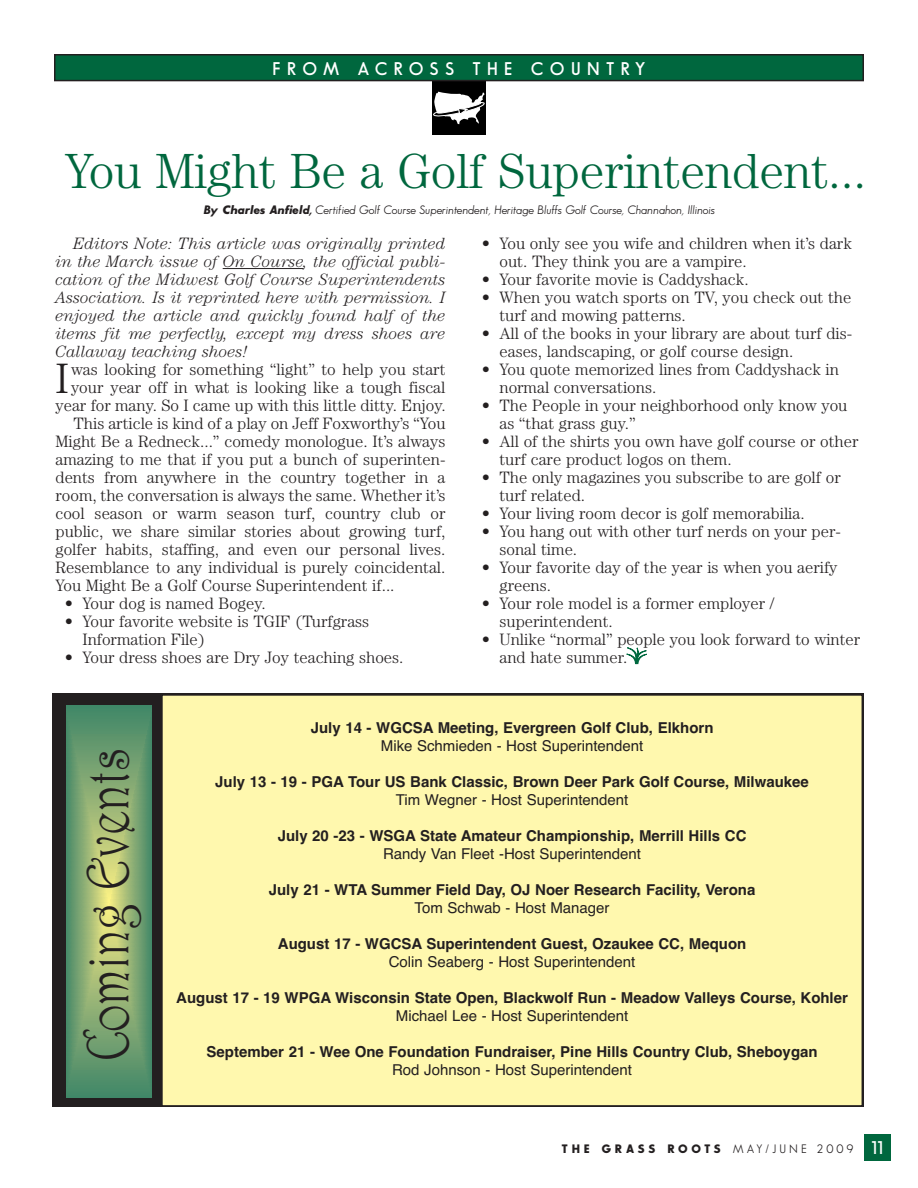
<style>
.page{position:relative;width:918px;height:1188px;background:#fff}
.page>*{position:absolute;margin:0;border:0;box-sizing:border-box;transform-origin:0 0}
.t1{font:60px "Harrington";color:#231f20;scale:.8 1}
.t2{font:300 49.5px "Century";letter-spacing:-.005em;color:#00673e}
.t3{font:300 42.6px "Century";color:#231f20}
.t4{font:600 18px "Sans Serif FLF";letter-spacing:.355em;color:#fff}
.t5{font:300 16.5px/18px "Century";color:#231f20}
.t6{font:italic 300 16.5px/18px "Century";color:#231f20;text-align:justify}
.t7{font:700 15px/18px "Helvetica";color:#231f20;text-align:center}
.t8{font:15px "Helvetica";color:#231f20}
.t9{font:italic 12px "Sans Serif FLF";color:#231f20}
.t10{font:700 12px "Sans Serif FLF";letter-spacing:.31em;color:#231f20}
.s1{font-weight:700}
.s2{font-weight:400}
.s3{font-weight:600;font-size:18px;color:#fff}
</style>
<div class="page">
<div style="left:864px;top:1134px;width:27px;height:27px;background:#00673e"></div>
<hr style="left:223px;top:268px;width:81px;height:1px;background:#231f20">
<svg style="left:626px;top:648px;width:21px;height:16px"></svg>
<div style="left:432px;top:81px;width:54px;height:54px;background:#000"></div>
<svg style="left:434px;top:91px;width:51px;height:33px"></svg>
<div style="left:55px;top:55px;width:808px;height:26px;background:#00673e"></div>
<div style="left:54px;top:54px;width:810px;height:27px;border:2px solid #231f20"></div>
<div style="left:53px;top:694px;width:811px;height:413px;background:#231f20"></div>
<svg style="left:67px;top:706px;width:84px;height:391px;background:#7da772"></svg>
<div style="left:162px;top:695px;width:700px;height:411px;background:#fff8ae"></div>
<div style="left:161px;top:694px;width:702px;height:413px;border:2px solid #231f20"></div>
<p class="t4" style="left:273px;top:61px;width:374px">FROM ACROSS THE COUNTRY</p>
<p class="t2" style="left:65px;top:154px;width:802px">You Might Be a Golf Superintendent...</p>
<p class="t9" style="left:203px;top:205px;width:513px"><span class="s1">By Charles Anfield,</span> Certified Golf Course Superintendent, Heritage Bluffs Golf Course, Channahon, Illinois</p>
<p class="t6" style="left:55px;top:236px;width:392px;text-indent:18px">Editors Note: This article was originally printed in the March issue of On Course, the official publi&shy;cation of the Midwest Golf Course Superintendents Association. Is it reprinted here with permission. I enjoyed the article and quickly found half of the items fit me perfectly, except my dress shoes are Callaway teaching shoes!</p>
<p class="t3" style="left:55px;top:364px;width:15px">I</p>
<p class="t5" style="left:71px;top:362px;width:376px">was looking for something “light” to help you start</p>
<p class="t5" style="left:71px;top:380px;width:376px">your year off in what is looking like a tough fiscal</p>
<p class="t5" style="left:55px;top:398px;width:392px">year for many. So I came up with this little ditty. Enjoy.</p>
<p class="t5" style="left:74px;top:416px;width:373px">This article is kind of a play on Jeff Foxworthy’s “You</p>
<p class="t5" style="left:55px;top:434px;width:392px">Might Be a Redneck...” comedy monologue. It’s always</p>
<p class="t5" style="left:55px;top:452px;width:392px">amazing to me that if you put a bunch of superinten-</p>
<p class="t5" style="left:55px;top:470px;width:391px">dents from anywhere in the country together in a</p>
<p class="t5" style="left:55px;top:488px;width:392px">room, the conversation is always the same. Whether it’s</p>
<p class="t5" style="left:55px;top:506px;width:392px">cool season or warm season turf, country club or</p>
<p class="t5" style="left:55px;top:524px;width:392px">public, we share similar stories about growing turf,</p>
<p class="t5" style="left:55px;top:542px;width:392px">golfer habits, staffing, and even our personal lives.</p>
<p class="t5" style="left:55px;top:560px;width:392px">Resemblance to any individual is purely coincidental.</p>
<p class="t5" style="left:55px;top:578px;width:341px">You Might Be a Golf Course Superintendent if...</p>
<p class="t5" style="left:65px;top:596px;width:202px">• Your dog is named Bogey.</p>
<p class="t5" style="left:82px;top:614px;width:288px;text-indent:-18px">• Your favorite website is TGIF (Turfgrass<br>Information File)</p>
<p class="t5" style="left:65px;top:650px;width:340px">• Your dress shoes are Dry Joy teaching shoes.</p>
<p class="t5" style="left:499px;top:236px;width:354px;text-indent:-18px">• You only see you wife and children when it’s dark out. They think you are a vampire.</p>
<p class="t5" style="left:482px;top:272px;width:268px">• Your favorite movie is Caddyshack.</p>
<p class="t5" style="left:499px;top:290px;width:353px;text-indent:-18px">• When you watch sports on TV, you check out the turf and mowing patterns.</p>
<p class="t5" style="left:499px;top:326px;width:354px;text-indent:-18px">• All of the books in your library are about turf dis&shy;eases, landscaping, or golf course design.</p>
<p class="t5" style="left:499px;top:362px;width:341px;text-indent:-18px">• You quote memorized lines from Caddyshack in normal conversations.</p>
<p class="t5" style="left:499px;top:398px;width:349px;text-indent:-18px">• The People in your neighborhood only know you as “that grass guy.”</p>
<p class="t5" style="left:499px;top:434px;width:360px;text-indent:-18px">• All of the shirts you own have golf course or other turf care product logos on them.</p>
<p class="t5" style="left:499px;top:470px;width:343px;text-indent:-18px">• The only magazines you subscribe to are golf or turf related.</p>
<p class="t5" style="left:482px;top:506px;width:324px">• Your living room decor is golf memorabilia.</p>
<p class="t5" style="left:499px;top:524px;width:343px;text-indent:-18px">• You hang out with other turf nerds on your per&shy;sonal time.</p>
<p class="t5" style="left:499px;top:560px;width:340px;text-indent:-18px">• Your favorite day of the year is when you aerify greens.</p>
<p class="t5" style="left:499px;top:596px;width:276px;text-indent:-18px">• Your role model is a former employer / superintendent.</p>
<p class="t5" style="left:499px;top:632px;width:362px;text-indent:-18px">• Unlike “normal” people you look forward to winter and hate summer.</p>
<p class="t1" style="left:73px;top:1061px;width:394px;rotate:-90deg">Coming Events</p>
<p class="t7" style="left:311px;top:720px;width:404px">July 14 - WGCSA Meeting, Evergreen Golf Club, Elkhorn<br><span class="s2">Mike Schmieden - Host Superintendent</span></p>
<p class="t7" style="left:215px;top:774px;width:595px">July 13 - 19 - PGA Tour US Bank Classic, Brown Deer Park Golf Course, Milwaukee<br><span class="s2">Tim Wegner - Host Superintendent</span></p>
<p class="t7" style="left:278px;top:828px;width:470px">July 20 -23 - WSGA State Amateur Championship, Merrill Hills CC<br><span class="s2">Randy Van Fleet -Host Superintendent</span></p>
<p class="t7" style="left:269px;top:882px;width:488px">July 21 - WTA Summer Field Day, OJ Noer Research Facility, Verona<br><span class="s2">Tom Schwab - Host Manager</span></p>
<p class="t7" style="left:278px;top:936px;width:470px">August 17 - WGCSA Superintendent Guest, Ozaukee CC, Mequon<br><span class="s2">Colin Seaberg - Host Superintendent</span></p>
<p class="t7" style="left:176px;top:990px;width:673px">August 17 - 19 WPGA Wisconsin State Open, Blackwolf Run - Meadow Valleys Course, Kohler<br><span class="s2">Michael Lee - Host Superintendent</span></p>
<p class="t7" style="left:207px;top:1044px;width:613px">September 21 - Wee One Foundation Fundraiser, Pine Hills Country Club, Sheboygan</p>
<p class="t8" style="left:392px;top:1064px;width:242px">Rod Johnson - Host Superintendent</p>
<p class="t10" style="left:562px;top:1144px;width:326px">THE GRASS ROOTS <span class="s2">MAY/JUNE 2009</span> <span class="s3">11</span></p>
</div>
